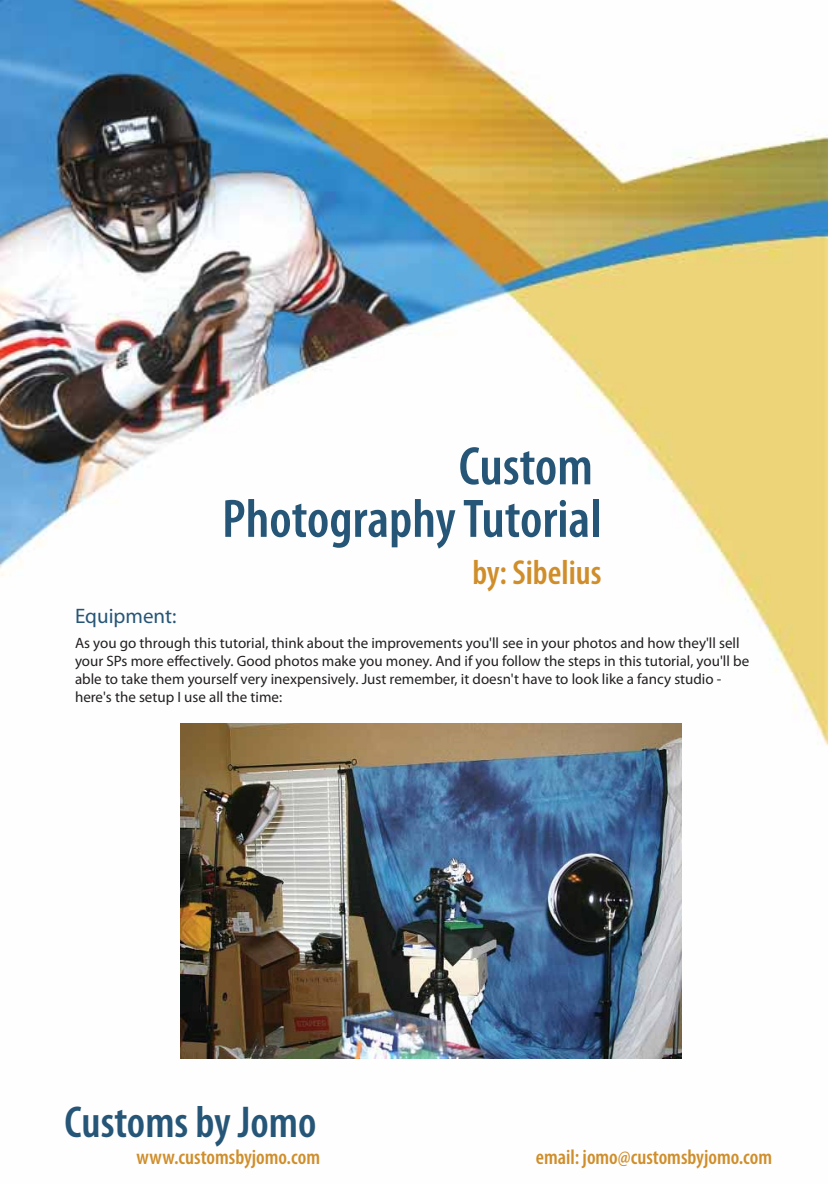
<style>
.page{position:relative;width:828px;height:1184px;background:#fff}
.page>*{position:absolute;margin:0;border:0;box-sizing:border-box;transform-origin:0 0}
.t1{font:600 condensed 54.6px/52.5px "Myriad Pro";color:#265677;text-align:right}
.t2{font:600 condensed 44.85px "Myriad Pro";color:#265677}
.t3{font:600 condensed 34.8px "Myriad Pro";color:#d08e2b}
.t4{font:600 condensed 21px "Myriad Pro";color:#d08e2b}
.t5{font:semi-condensed 21px "Myriad Pro";color:#265677}
.t6{font:semi-condensed 15px/18px "Myriad Pro";color:#231f20}
</style>
<div class="page">
<img style="left:0;top:0;width:828px;height:1059px">
<img style="left:180px;top:724px;width:501px;height:334px">
<p class="t1" style="left:222px;top:439px;width:381px">Custom<br>Photography Tutorial</p>
<p class="t3" style="left:472px;top:551px;width:131px">by: Sibelius</p>
<p class="t5" style="left:75px;top:608px;width:103px">Equipment:</p>
<p class="t6" style="left:75px;top:636px;width:676px">As you go through this tutorial, think about the improvements you'll see in your photos and how they'll sell your SPs more effectively. Good photos make you money. And if you follow the steps in this tutorial, you'll be able to take them yourself very inexpensively. Just remember, it doesn't have to look like a fancy studio - here's the setup I use all the time:</p>
<p class="t2" style="left:65px;top:1095px;width:253px">Customs by Jomo</p>
<p class="t4" style="left:137px;top:1144px;width:185px">www.customsbyjomo.com</p>
<p class="t4" style="left:536px;top:1144px;width:238px">email: jomo@customsbyjomo.com</p>
</div>
